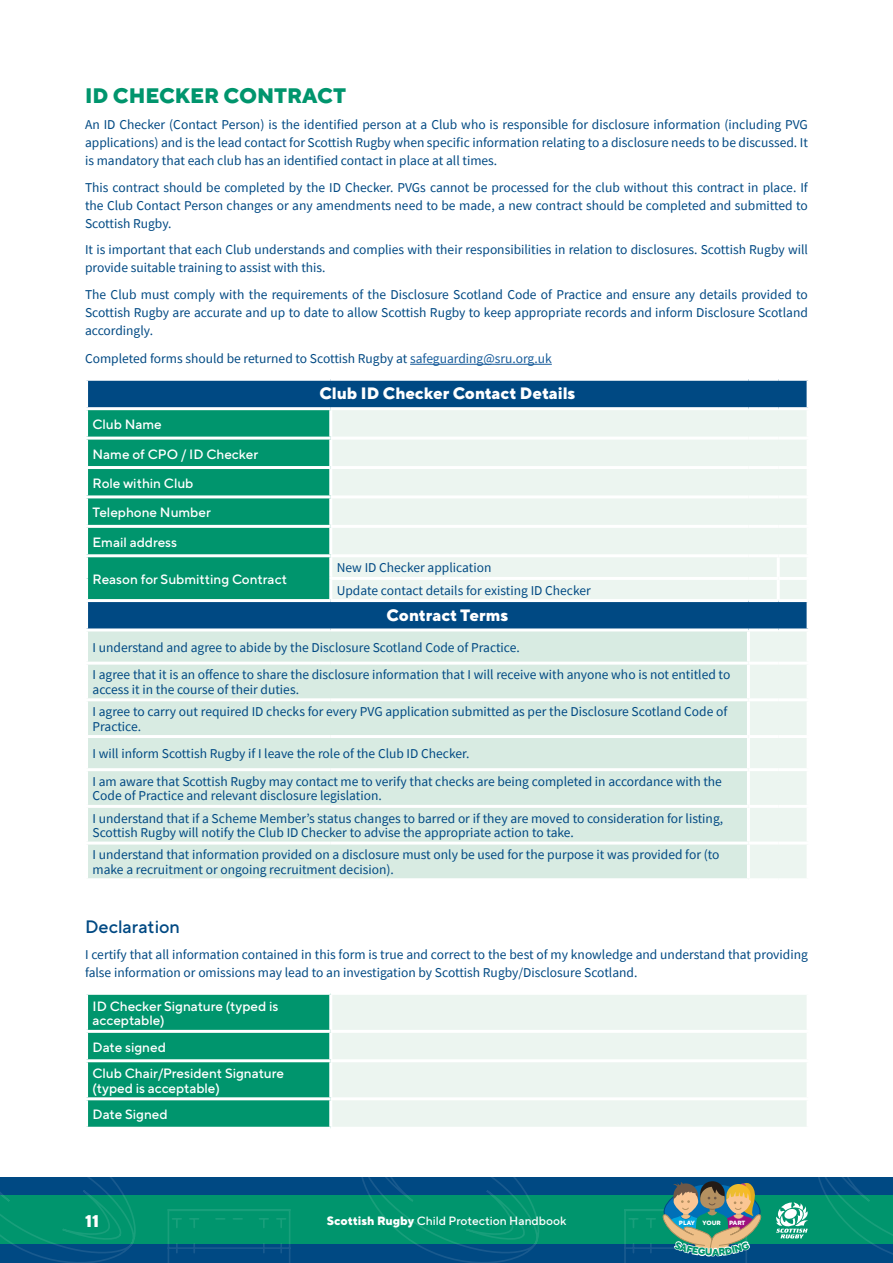
<style>
.page{position:relative;width:893px;height:1263px;background:#fff}
.page>*{position:absolute;margin:0;border:0;box-sizing:border-box;transform-origin:0 0}
.t1{font:800 21px "TT Norms Pro";color:#00956d}
.t2{font:500 18px "TT Norms Pro";color:#004983}
.t3{font:800 16.95px "TT Norms Pro";color:#fff}
.t4{font:800 16.5px "TT Norms Pro";color:#fff}
.t5{font:13.5px/18px "Source Sans Pro";color:#004983}
.t6{font:500 13.5px/29.4px "TT Norms Pro";color:#fff}
.t7{font:500 12px "TT Norms Pro";color:#fff}
.t8{font:800 6.15px "TT Norms Pro";color:#fff}
.s1{color:#165b9a}
.s2{font-weight:800}
</style>
<div class="page">
<svg style="left:0;top:1178px;width:893px;height:85px;background:#017477"></svg>
<svg style="left:776px;top:1202px;width:32px;height:36px"></svg>
<hr style="left:410px;top:364px;width:142px;height:1px;background:#165b9a">
<div style="left:88px;top:381px;width:719px;height:247px;background:#004983"></div>
<div style="left:88px;top:410px;width:241px;height:189px;background:#00956d"></div>
<svg style="left:331px;top:410px;width:476px;height:468px;background:#d0e1e3"></svg>
<div style="left:88px;top:631px;width:659px;height:247px;background:#d8ebe2"></div>
<hr style="left:85px;top:407px;width:246px;height:3px;background:#fff">
<hr style="left:331px;top:407px;width:417px;height:3px;background:#fff">
<hr style="left:329px;top:410px;width:3px;height:27px;background:#fff">
<hr style="left:748px;top:407px;width:30px;height:3px;background:#fff">
<hr style="left:778px;top:407px;width:32px;height:3px;background:#fff">
<hr style="left:85px;top:437px;width:246px;height:3px;background:#fff">
<hr style="left:331px;top:437px;width:417px;height:3px;background:#fff">
<hr style="left:329px;top:440px;width:3px;height:26px;background:#fff">
<hr style="left:748px;top:437px;width:30px;height:3px;background:#fff">
<hr style="left:778px;top:437px;width:32px;height:3px;background:#fff">
<hr style="left:85px;top:466px;width:246px;height:3px;background:#fff">
<hr style="left:331px;top:466px;width:417px;height:3px;background:#fff">
<hr style="left:329px;top:469px;width:3px;height:26px;background:#fff">
<hr style="left:748px;top:466px;width:30px;height:3px;background:#fff">
<hr style="left:778px;top:466px;width:32px;height:3px;background:#fff">
<hr style="left:85px;top:495px;width:246px;height:3px;background:#fff">
<hr style="left:331px;top:495px;width:417px;height:3px;background:#fff">
<hr style="left:329px;top:498px;width:3px;height:27px;background:#fff">
<hr style="left:748px;top:495px;width:30px;height:3px;background:#fff">
<hr style="left:778px;top:495px;width:32px;height:3px;background:#fff">
<hr style="left:85px;top:525px;width:246px;height:3px;background:#fff">
<hr style="left:331px;top:525px;width:417px;height:3px;background:#fff">
<hr style="left:329px;top:528px;width:3px;height:26px;background:#fff">
<hr style="left:748px;top:525px;width:30px;height:3px;background:#fff">
<hr style="left:778px;top:525px;width:32px;height:3px;background:#fff">
<hr style="left:85px;top:554px;width:246px;height:3px;background:#fff">
<hr style="left:331px;top:554px;width:417px;height:3px;background:#fff">
<hr style="left:329px;top:557px;width:3px;height:20px;background:#fff">
<hr style="left:748px;top:554px;width:30px;height:3px;background:#fff">
<hr style="left:778px;top:554px;width:32px;height:3px;background:#fff">
<hr style="left:777px;top:557px;width:3px;height:20px;background:#fff">
<hr style="left:329px;top:577px;width:419px;height:3px;background:#fff">
<hr style="left:329px;top:580px;width:3px;height:19px;background:#fff">
<hr style="left:748px;top:577px;width:30px;height:3px;background:#fff">
<hr style="left:778px;top:577px;width:32px;height:3px;background:#fff">
<hr style="left:777px;top:580px;width:3px;height:19px;background:#fff">
<hr style="left:85px;top:599px;width:246px;height:3px;background:#fff">
<hr style="left:331px;top:599px;width:417px;height:3px;background:#fff">
<hr style="left:748px;top:599px;width:30px;height:3px;background:#fff">
<hr style="left:778px;top:599px;width:32px;height:3px;background:#fff">
<hr style="left:331px;top:628px;width:417px;height:3px;background:#fff">
<hr style="left:748px;top:628px;width:30px;height:3px;background:#fff">
<hr style="left:747px;top:631px;width:3px;height:31px;background:#fff">
<hr style="left:778px;top:628px;width:32px;height:3px;background:#fff">
<hr style="left:85px;top:662px;width:246px;height:3px;background:#fff">
<hr style="left:331px;top:662px;width:417px;height:3px;background:#fff">
<hr style="left:748px;top:662px;width:30px;height:3px;background:#fff">
<hr style="left:747px;top:665px;width:3px;height:33px;background:#fff">
<hr style="left:778px;top:662px;width:32px;height:3px;background:#fff">
<hr style="left:85px;top:698px;width:246px;height:3px;background:#fff">
<hr style="left:331px;top:698px;width:417px;height:3px;background:#fff">
<hr style="left:748px;top:698px;width:30px;height:3px;background:#fff">
<hr style="left:747px;top:701px;width:3px;height:34px;background:#fff">
<hr style="left:778px;top:698px;width:32px;height:3px;background:#fff">
<hr style="left:85px;top:735px;width:246px;height:3px;background:#fff">
<hr style="left:331px;top:735px;width:417px;height:3px;background:#fff">
<hr style="left:748px;top:735px;width:30px;height:3px;background:#fff">
<hr style="left:747px;top:738px;width:3px;height:30px;background:#fff">
<hr style="left:778px;top:735px;width:32px;height:3px;background:#fff">
<hr style="left:85px;top:768px;width:246px;height:3px;background:#fff">
<hr style="left:331px;top:768px;width:417px;height:3px;background:#fff">
<hr style="left:748px;top:768px;width:30px;height:3px;background:#fff">
<hr style="left:747px;top:771px;width:3px;height:34px;background:#fff">
<hr style="left:778px;top:768px;width:32px;height:3px;background:#fff">
<hr style="left:85px;top:805px;width:246px;height:3px;background:#fff">
<hr style="left:331px;top:805px;width:417px;height:3px;background:#fff">
<hr style="left:748px;top:805px;width:30px;height:3px;background:#fff">
<hr style="left:747px;top:808px;width:3px;height:33px;background:#fff">
<hr style="left:778px;top:805px;width:32px;height:3px;background:#fff">
<hr style="left:85px;top:841px;width:246px;height:3px;background:#fff">
<hr style="left:331px;top:841px;width:417px;height:3px;background:#fff">
<hr style="left:748px;top:841px;width:30px;height:3px;background:#fff">
<hr style="left:747px;top:844px;width:3px;height:34px;background:#fff">
<hr style="left:778px;top:841px;width:32px;height:3px;background:#fff">
<div style="left:88px;top:995px;width:241px;height:132px;background:#00956d"></div>
<div style="left:332px;top:995px;width:475px;height:132px;background:#ecf5f0"></div>
<hr style="left:85px;top:1030px;width:246px;height:3px;background:#fff">
<hr style="left:331px;top:1030px;width:479px;height:3px;background:#fff">
<hr style="left:85px;top:1059px;width:246px;height:3px;background:#fff">
<hr style="left:331px;top:1059px;width:479px;height:3px;background:#fff">
<hr style="left:85px;top:1097px;width:246px;height:3px;background:#fff">
<hr style="left:331px;top:1097px;width:479px;height:3px;background:#fff">
<svg style="left:661px;top:1178px;width:102px;height:78px;background:#61847c"></svg>
<h1 class="t1" style="left:85px;top:80px;width:263px">ID CHECKER CONTRACT</h1>
<p class="t5" style="left:85px;top:116px;width:724px;text-align:justify">An ID Checker (Contact Person) is the identified person at a Club who is responsible for disclosure information (including PVG applications) and is the lead contact for Scottish Rugby when specific information relating to a disclosure needs to be discussed. It is mandatory that each club has an identified contact in place at all times.</p>
<p class="t5" style="left:85px;top:178px;width:724px;text-align:justify">This contract should be completed by the ID Checker. PVGs cannot be processed for the club without this contract in place. If the Club Contact Person changes or any amendments need to be made, a new contract should be completed and submitted to Scottish Rugby.</p>
<p class="t5" style="left:85px;top:241px;width:724px">It is important that each Club understands and complies with their responsibilities in relation to disclosures. Scottish Rugby will provide suitable training to assist with this.</p>
<p class="t5" style="left:85px;top:285px;width:724px;text-align:justify">The Club must comply with the requirements of the Disclosure Scotland Code of Practice and ensure any details provided to Scottish Rugby are accurate and up to date to allow Scottish Rugby to keep appropriate records and inform Disclosure Scotland accordingly.</p>
<p class="t5" style="left:85px;top:350px;width:468px">Completed forms should be returned to Scottish Rugby at <span class="s1">safeguarding@sru.org.uk</span></p>
<p class="t4" style="left:319px;top:381px;width:257px">Club ID Checker Contact Details</p>
<p class="t6" style="left:93px;top:409px;width:167px">Club Name<br>Name of CPO / ID Checker<br>Role within Club<br>Telephone Number<br>Email address</p>
<p class="t6" style="left:93px;top:563px;width:196px">Reason for Submitting Contract</p>
<p class="t5" style="left:337px;top:556px;width:256px;line-height:22.4px">New ID Checker application<br>Update contact details for existing ID Checker</p>
<p class="t4" style="left:387px;top:602px;width:123px">Contract Terms</p>
<p class="t5" style="left:93px;top:633px;width:639px;line-height:27.6px">I understand and agree to abide by the Disclosure Scotland Code of Practice.<br>I agree that it is an offence to share the disclosure information that I will receive with anyone who is not entitled to</p>
<p class="t5" style="left:93px;top:678px;width:636px;line-height:22.2px">access it in the course of their duties.<br>I agree to carry out required ID checks for every PVG application submitted as per the Disclosure Scotland Code of</p>
<p class="t5" style="left:93px;top:712px;width:631px;line-height:27.6px">Practice.<br>I will inform Scottish Rugby if I leave the role of the Club ID Checker.<br>I am aware that Scottish Rugby may contact me to verify that checks are being completed in accordance with the</p>
<p class="t5" style="left:93px;top:785px;width:632px;line-height:22.2px">Code of Practice and relevant disclosure legislation.<br>I understand that if a Scheme Member’s status changes to barred or if they are moved to consideration for listing,</p>
<p class="t5" style="left:93px;top:821px;width:628px;line-height:22.2px">Scottish Rugby will notify the Club ID Checker to advise the appropriate action to take.<br>I understand that information provided on a disclosure must only be used for the purpose it was provided for (to</p>
<p class="t5" style="left:93px;top:860px;width:303px">make a recruitment or ongoing recruitment decision).</p>
<h2 class="t2" style="left:85px;top:913px;width:97px">Declaration</h2>
<p class="t5" style="left:85px;top:946px;width:724px">I certify that all information contained in this form is true and correct to the best of my knowledge and understand that providing false information or omissions may lead to an investigation by Scottish Rugby/Disclosure Scotland.</p>
<p class="t6" style="left:93px;top:998px;width:187px;line-height:14.5px">ID Checker Signature (typed is acceptable)</p>
<p class="t6" style="left:93px;top:1033px;width:193px;line-height:26.4px">Date signed<br>Club Chair/President Signature</p>
<p class="t6" style="left:93px;top:1074px;width:129px;line-height:26.4px">(typed is acceptable)<br>Date Signed</p>
<p class="t3" style="left:85px;top:1208px;width:16px">11</p>
<p class="t7" style="left:327px;top:1212px;width:241px"><span class="s2">Scottish Rugby</span> Child Protection Handbook</p>
<p class="t8" style="left:679px;top:1218px;width:17px">PLAY</p>
<p class="t8" style="left:703px;top:1218px;width:20px">YOUR</p>
<p class="t8" style="left:729px;top:1218px;width:18px">PART</p>
</div>
